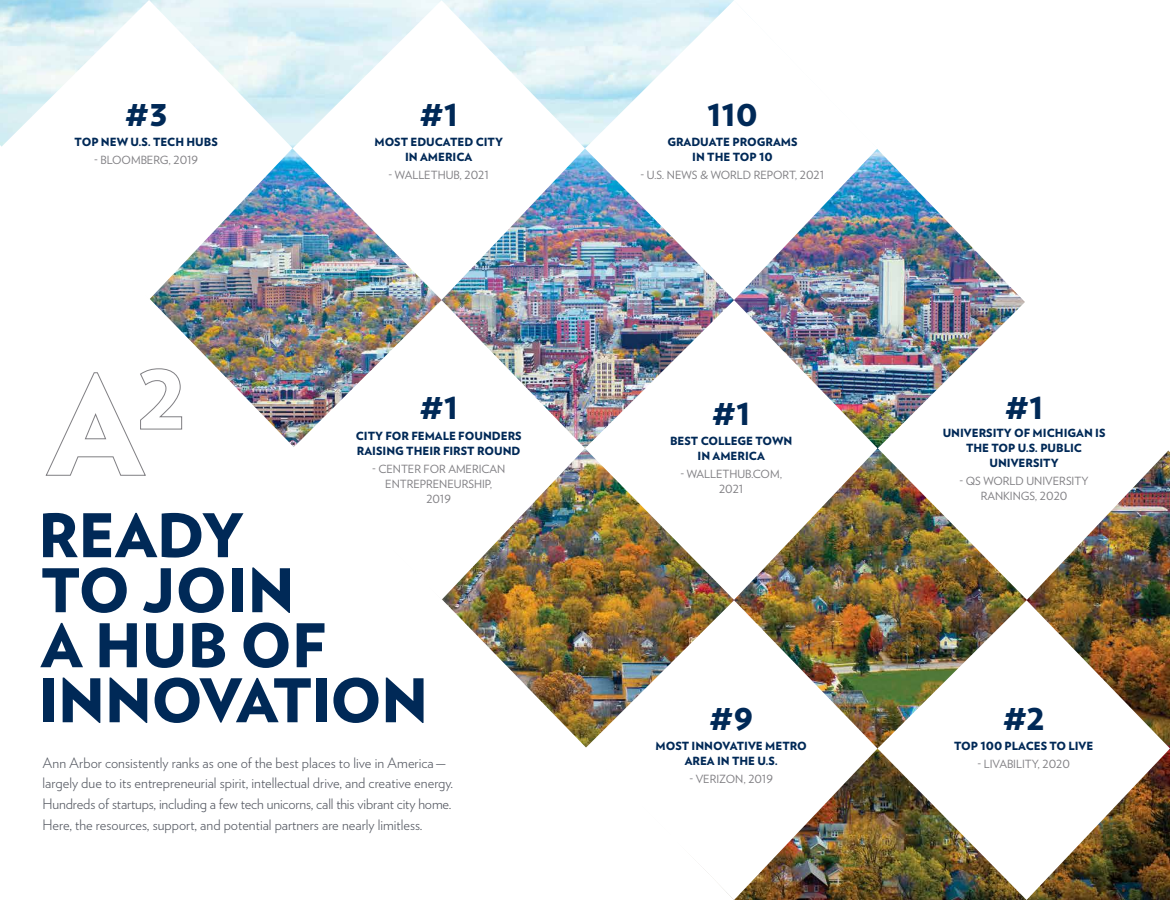
<style>
.page{position:relative;width:1170px;height:900px;background:#fff}
.page>*{position:absolute;margin:0;border:0;box-sizing:border-box;transform-origin:0 0}
.t1{font:900 60px/55px "Verlag";letter-spacing:-.01em;color:#002957}
.t2{font:900 30px "Verlag";color:#002957}
.t3{font:300 14.38px/20.6px "Verlag";color:#545861}
.t4{font:900 11.25px/15px "Verlag";color:#002957;text-align:center}
.t5{font:11.25px/15px "Verlag";color:#807f83;text-align:center}
</style>
<div class="page">
<svg style="left:292px;top:0;width:293px;height:145px"></svg>
<svg style="left:0;top:0;width:292px;height:145px"></svg>
<img style="left:878px;top:452px;width:292px;height:148px">
<svg style="left:585px;top:0;width:149px;height:145px"></svg>
<img style="left:878px;top:600px;width:292px;height:300px">
<img style="left:734px;top:600px;width:144px;height:300px">
<img style="left:734px;top:452px;width:144px;height:148px">
<img style="left:734px;top:149px;width:436px;height:303px">
<img style="left:0;top:145px;width:734px;height:755px">
<svg style="left:45px;top:368px;width:137px;height:108px"></svg>
<h2 class="t2" style="left:125px;top:90px;width:44px">#3</h2>
<p class="t4" style="left:75px;top:134px;width:145px">TOP NEW U.S. TECH HUBS</p>
<p class="t5" style="left:94px;top:152px;width:105px">- BLOOMBERG, 2019</p>
<h2 class="t2" style="left:419px;top:90px;width:40px">#1</h2>
<p class="t4" style="left:374px;top:134px;width:130px">MOST EDUCATED CITY<br>IN AMERICA</p>
<p class="t5" style="left:389px;top:167px;width:102px">- WALLETHUB, 2021</p>
<h2 class="t2" style="left:419px;top:384px;width:40px">#1</h2>
<p class="t4" style="left:356px;top:428px;width:167px;text-align:left">CITY FOR FEMALE FOUNDERS<br>RAISING THEIR FIRST ROUND</p>
<p class="t5" style="left:372px;top:460px;width:135px">- CENTER FOR AMERICAN<br>ENTREPRENEURSHIP,<br>2019</p>
<h1 class="t1" style="left:38px;top:505px;width:392px">READY<br>TO JOIN<br>A HUB OF<br>INNOVATION</h1>
<p class="t3" style="left:43px;top:751px;width:412px">Ann Arbor consistently ranks as one of the best places to live in America — largely due to its entrepreneurial spirit, intellectual drive, and creative energy.<br>Hundreds of startups, including a few tech unicorns, call this vibrant city home.<br>Here, the resources, support, and potential partners are nearly limitless.</p>
<h2 class="t2" style="left:707px;top:90px;width:52px">110</h2>
<p class="t4" style="left:667px;top:134px;width:132px">GRADUATE PROGRAMS<br>IN THE TOP 10</p>
<p class="t5" style="left:641px;top:167px;width:185px">- U.S. NEWS &amp; WORLD REPORT, 2021</p>
<h2 class="t2" style="left:712px;top:389px;width:40px">#1</h2>
<p class="t4" style="left:670px;top:433px;width:124px">BEST COLLEGE TOWN<br>IN AMERICA</p>
<p class="t5" style="left:680px;top:466px;width:103px">- WALLETHUB.COM,<br>2021</p>
<h2 class="t2" style="left:709px;top:694px;width:46px">#9</h2>
<p class="t4" style="left:656px;top:738px;width:153px">MOST INNOVATIVE METRO<br>AREA IN THE U.S.</p>
<p class="t5" style="left:689px;top:771px;width:85px">- VERIZON, 2019</p>
<h2 class="t2" style="left:1005px;top:384px;width:40px">#1</h2>
<p class="t4" style="left:943px;top:425px;width:164px">UNIVERSITY OF MICHIGAN IS<br>THE TOP U.S. PUBLIC<br>UNIVERSITY</p>
<p class="t5" style="left:960px;top:473px;width:131px">- QS WORLD UNIVERSITY<br>RANKINGS, 2020</p>
<h2 class="t2" style="left:1003px;top:694px;width:44px">#2</h2>
<p class="t4" style="left:954px;top:738px;width:141px">TOP 100 PLACES TO LIVE</p>
<p class="t5" style="left:977px;top:756px;width:94px">- LIVABILITY, 2020</p>
</div>
